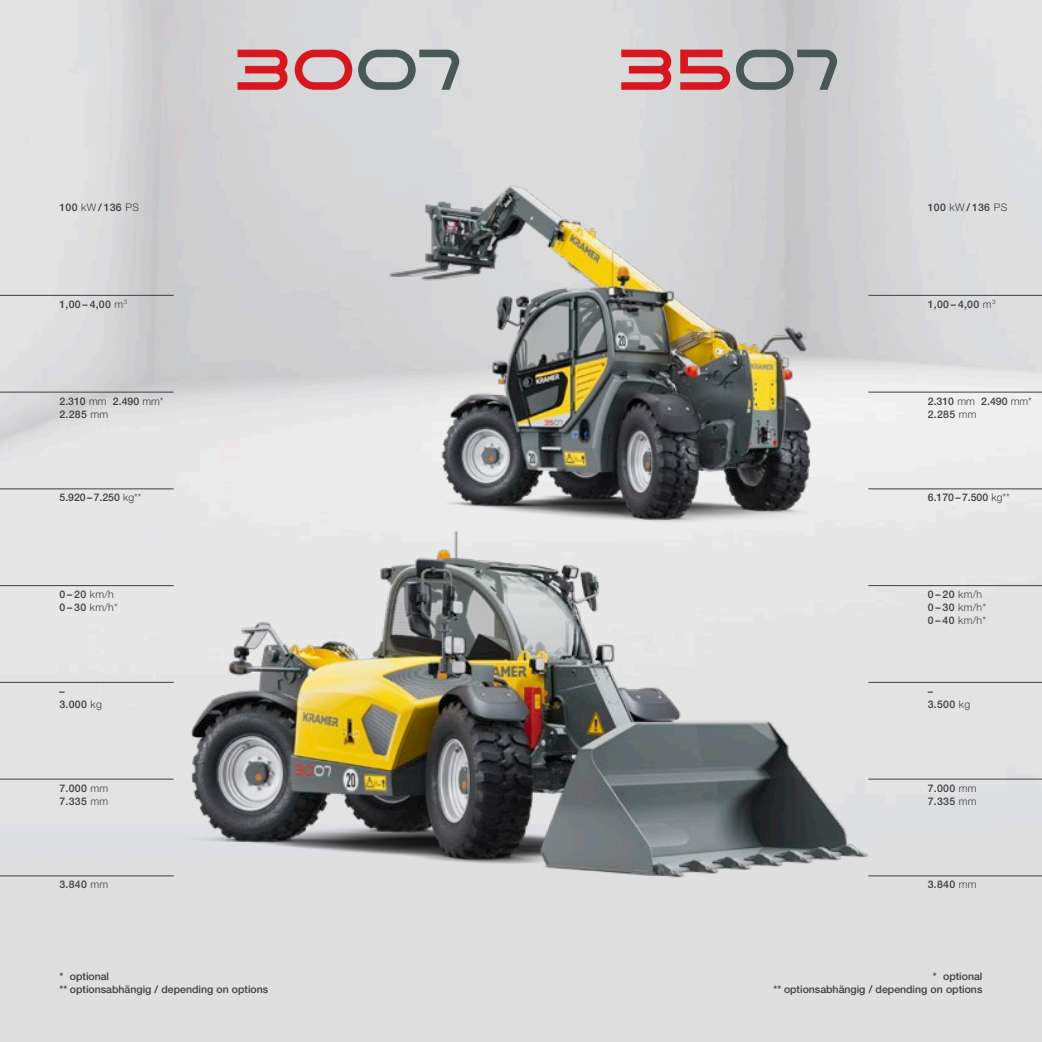
<style>
.page{position:relative;width:1042px;height:1042px;background:#fff}
.page>*{position:absolute;margin:0;border:0;box-sizing:border-box;transform-origin:0 0}
.t1{font:61.25px "Wacker Neuson";letter-spacing:-.025em;color:#d7171f}
.t2{font:500 10.5px/13.1px "Helvetica Neue LTW1 G";color:#3e3e3f}
.t3{font:300 10.5px/13.1px "Helvetica Neue LTW1 G";color:#3e3e3f}
.s1{color:#4a5757}
.s2{font-weight:300}
.s3{font-weight:500}
</style>
<div class="page">
<hr style="left:0;top:295px;width:174px;height:1px;background:#3e3e3f">
<hr style="left:0;top:392px;width:174px;height:1px;background:#3e3e3f">
<hr style="left:0;top:488px;width:174px;height:1px;background:#3e3e3f">
<hr style="left:0;top:585px;width:174px;height:1px;background:#3e3e3f">
<hr style="left:0;top:682px;width:174px;height:1px;background:#3e3e3f">
<hr style="left:0;top:779px;width:174px;height:1px;background:#3e3e3f">
<hr style="left:0;top:875px;width:174px;height:1px;background:#3e3e3f">
<hr style="left:868px;top:295px;width:174px;height:1px;background:#3e3e3f">
<hr style="left:868px;top:392px;width:174px;height:1px;background:#3e3e3f">
<hr style="left:868px;top:488px;width:174px;height:1px;background:#3e3e3f">
<hr style="left:868px;top:585px;width:174px;height:1px;background:#3e3e3f">
<hr style="left:868px;top:682px;width:174px;height:1px;background:#3e3e3f">
<hr style="left:868px;top:779px;width:174px;height:1px;background:#3e3e3f">
<hr style="left:868px;top:875px;width:174px;height:1px;background:#3e3e3f">
<img style="left:259px;top:115px;width:653px;height:101px">
<img style="left:94px;top:216px;width:912px;height:733px">
<h1 class="t1" style="left:233px;top:41px;width:231px">30<span class="s1">07</span></h1>
<h1 class="t1" style="left:617px;top:41px;width:225px">35<span class="s1">07</span></h1>
<p class="t2" style="left:60px;top:201px;width:81px">100 <span class="s2">kW</span> / 136 <span class="s2">PS</span></p>
<p class="t2" style="left:928px;top:201px;width:81px">100 <span class="s2">kW</span> / 136 <span class="s2">PS</span></p>
<p class="t2" style="left:60px;top:297px;width:69px">1,00 – 4,00 <span class="s2">m</span><sup>3</sup></p>
<p class="t2" style="left:928px;top:297px;width:69px">1,00 – 4,00 <span class="s2">m</span><sup>3</sup></p>
<p class="t2" style="left:60px;top:394px;width:106px">2.310 <span class="s2">mm</span> 2.490 <span class="s2">mm*<br></span>2.285 <span class="s2">mm</span></p>
<p class="t2" style="left:928px;top:394px;width:106px">2.310 <span class="s2">mm</span> 2.490 <span class="s2">mm*<br></span>2.285 <span class="s2">mm</span></p>
<p class="t2" style="left:60px;top:491px;width:84px">5.920–7.250 <span class="s2">kg**</span></p>
<p class="t2" style="left:928px;top:491px;width:84px">6.170–7.500 <span class="s2">kg**</span></p>
<p class="t3" style="left:60px;top:588px;width:60px"><span class="s3">0 – 20</span> km/h<br><span class="s3">0 – 30</span> km/h*</p>
<p class="t3" style="left:928px;top:588px;width:60px"><span class="s3">0 – 20</span> km/h<br><span class="s3">0 – 30</span> km/h*<br><span class="s3">0 – 40</span> km/h*</p>
<p class="t2" style="left:60px;top:684px;width:44px">–<br>3.000 <span class="s2">kg</span></p>
<p class="t2" style="left:928px;top:684px;width:44px">–<br>3.500 <span class="s2">kg</span></p>
<p class="t2" style="left:60px;top:781px;width:50px">7.000 <span class="s2">mm<br></span>7.335 <span class="s2">mm</span></p>
<p class="t2" style="left:928px;top:781px;width:50px">7.000 <span class="s2">mm<br></span>7.335 <span class="s2">mm</span></p>
<p class="t2" style="left:60px;top:878px;width:50px">3.840 <span class="s2">mm</span></p>
<p class="t2" style="left:928px;top:878px;width:50px">3.840 <span class="s2">mm</span></p>
<p class="t2" style="left:60px;top:970px;width:210px">* optional<br>** optionsabhängig / depending on options</p>
<p class="t2" style="left:773px;top:970px;width:210px;text-align:right">* optional<br>** optionsabhängig / depending on options</p>
</div>
